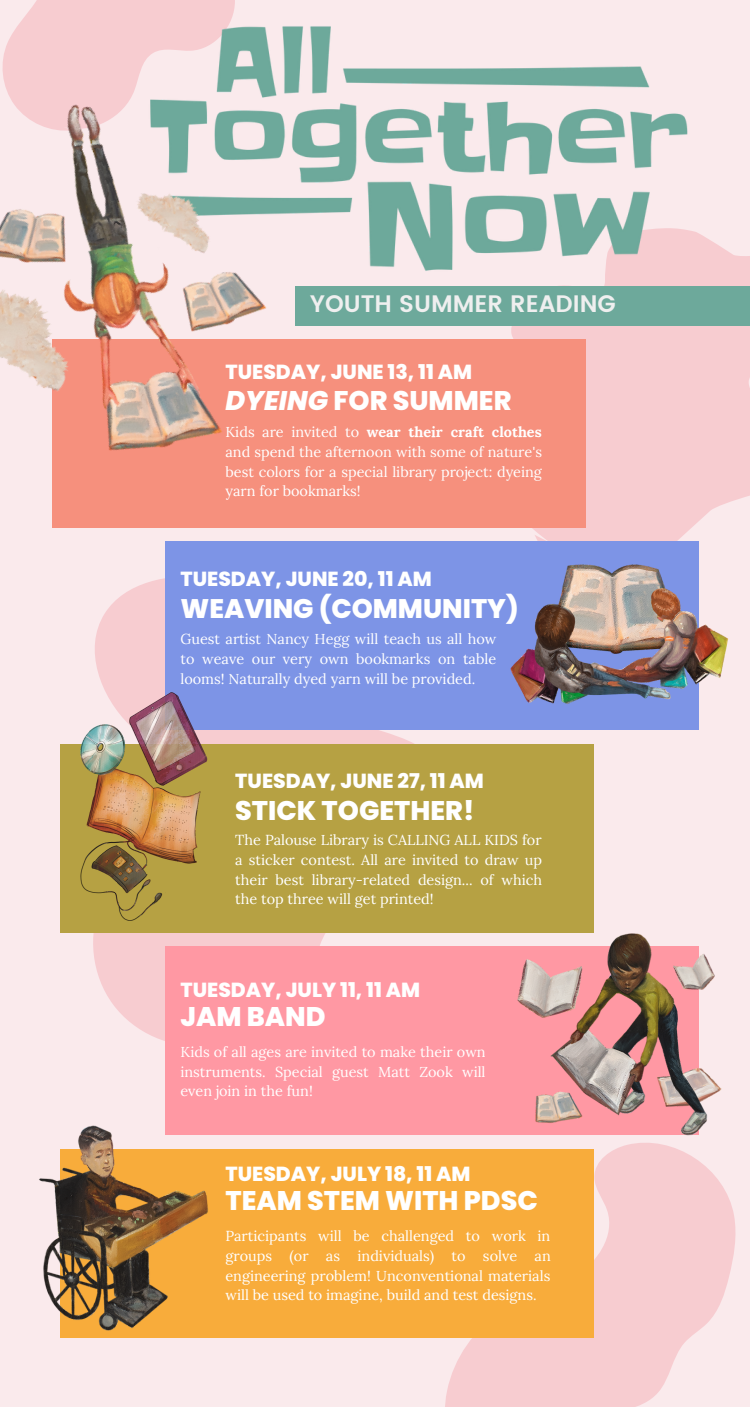
<style>
.page{position:relative;width:750px;height:1407px;background:#fff}
.page>*{position:absolute;margin:0;border:0;box-sizing:border-box;transform-origin:0 0}
.t1{font:800 26.88px "Poppins";color:#fff}
.t2{font:600 23.88px "Poppins";color:#efefef}
.t3{font:800 20.38px "Poppins";color:#fff}
.t4{font:14.5px/19.8px "Lora";color:#fff;text-align:justify}
.s1{font-style:italic}
.s2{font-weight:700}
</style>
<div class="page">
<div style="left:0;top:0;width:750px;height:1406px;background:#faeaec"></div>
<svg style="left:508px;top:233px;width:242px;height:309px;background:#f5ced2"></svg>
<div style="left:52px;top:339px;width:534px;height:188px;background:#f6907d"></div>
<svg style="left:93px;top:574px;width:380px;height:472px;fill:#f7ccd0"></svg>
<div style="left:166px;top:542px;width:533px;height:188px;background:#7d94e6"></div>
<div style="left:60px;top:744px;width:534px;height:188px;background:#b6a143"></div>
<div style="left:166px;top:946px;width:533px;height:188px;background:#ff98a3"></div>
<svg style="left:444px;top:1163px;width:292px;height:243px;fill:#f7ccd0"></svg>
<div style="left:60px;top:1149px;width:534px;height:188px;background:#f8ac3b"></div>
<svg style="left:2px;top:0;width:233px;height:75px;background:#f7ced2"></svg>
<img style="left:144px;top:19px;width:553px;height:258px">
<img style="left:497px;top:932px;width:225px;height:231px">
<img style="left:39px;top:1116px;width:182px;height:222px">
<img style="left:0;top:75px;width:351px;height:376px">
<img style="left:510px;top:564px;width:219px;height:140px">
<img style="left:60px;top:667px;width:193px;height:278px">
<div style="left:295px;top:286px;width:455px;height:39px;background:#6da99b"></div>
<p class="t2" style="left:310px;top:289px;width:308px">YOUTH SUMMER READING</p>
<p class="t3" style="left:225px;top:357px;width:248px">TUESDAY, JUNE 13, 11 AM</p>
<p class="t1" style="left:225px;top:381px;width:288px"><span class="s1">DYEING</span> FOR SUMMER</p>
<p class="t4" style="left:225px;top:422px;width:318px">Kids are invited to <span class="s2">wear their craft clothes </span>and spend the afternoon with some of nature's best colors for a special library project: dyeing yarn for bookmarks!</p>
<p class="t3" style="left:180px;top:565px;width:253px">TUESDAY, JUNE 20, 11 AM</p>
<p class="t1" style="left:180px;top:590px;width:340px">WEAVING (COMMUNITY)</p>
<p class="t4" style="left:180px;top:629px;width:318px">Guest artist Nancy Hegg will teach us all how to weave our very own bookmarks on table looms! Naturally dyed yarn will be provided.</p>
<p class="t3" style="left:235px;top:766px;width:250px">TUESDAY, JUNE 27, 11 AM</p>
<p class="t1" style="left:235px;top:791px;width:241px">STICK TOGETHER!</p>
<p class="t4" style="left:235px;top:830px;width:308px">The Palouse Library is CALLING ALL KIDS for a sticker contest. All are invited to draw up their best library-related design... of which the top three will get printed!</p>
<p class="t3" style="left:180px;top:975px;width:241px">TUESDAY, JULY 11, 11 AM</p>
<p class="t1" style="left:180px;top:998px;width:147px">JAM BAND</p>
<p class="t4" style="left:180px;top:1041px;width:307px">Kids of all ages are invited to make their own instruments. Special guest Matt Zook will even join in the fun!</p>
<p class="t3" style="left:225px;top:1159px;width:247px">TUESDAY, JULY 18, 11 AM</p>
<p class="t1" style="left:225px;top:1181px;width:314px">TEAM STEM WITH PDSC</p>
<p class="t4" style="left:225px;top:1225px;width:327px">Participants will be challenged to work in groups (or as individuals) to solve an engineering problem! Unconventional materials will be used to imagine, build and test designs.</p>
</div>
